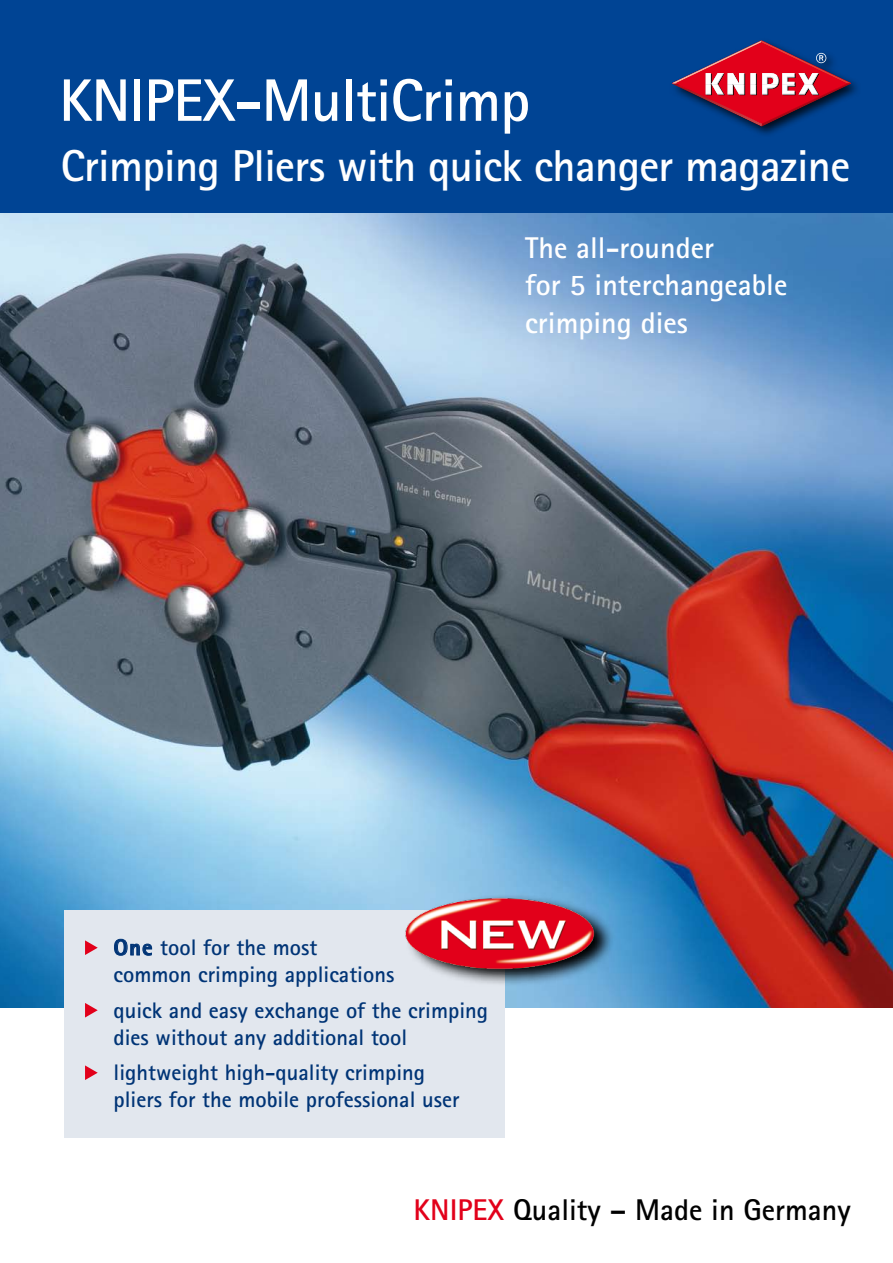
<style>
.page{position:relative;width:893px;height:1263px;background:#fff}
.page>*{position:absolute;margin:0;border:0;box-sizing:border-box;transform-origin:0 0}
.t1{font:700 60px "Rotis Sans Serif";letter-spacing:-.015em;color:#fff}
.t2{font:700 44.7px "Rotis Sans Serif";letter-spacing:-.015em;color:#fff}
.t3{font:700 30px/37.5px "Rotis Sans Serif";color:#fff}
.t4{font:700 30px "Rotis Sans Serif";color:#000}
.t5{font:700 22.5px/27px "Rotis Sans Serif";color:#003476}
.s1{font-weight:800}
.s2{color:#e2001a}
</style>
<div class="page">
<img style="left:0;top:213px;width:893px;height:795px">
<div style="left:0;top:0;width:893px;height:213px;background:#004494"></div>
<svg style="left:672px;top:41px;width:179px;height:86px"></svg>
<div style="left:64px;top:910px;width:440px;height:227px;background:#e2e7ee"></div>
<img style="left:382px;top:875px;width:244px;height:112px">
<svg style="left:85px;top:940px;width:13px;height:15px"></svg>
<svg style="left:114px;top:939px;width:38px;height:17px"></svg>
<svg style="left:85px;top:1003px;width:13px;height:14px"></svg>
<svg style="left:85px;top:1065px;width:13px;height:15px"></svg>
<p class="t1" style="left:59px;top:63px;width:473px">KNIPEX-MultiCrimp</p>
<p class="t2" style="left:61px;top:137px;width:791px">Crimping Pliers with quick changer magazine</p>
<p class="t3" style="left:525px;top:228px;width:264px">The all-rounder<br>for 5 interchangeable crimping dies</p>
<p class="t5" style="left:114px;top:933px;width:282px"><span class="s1">One</span> tool for the most common crimping applications</p>
<p class="t5" style="left:114px;top:996px;width:376px">quick and easy exchange of the crimping dies without any additional tool</p>
<p class="t5" style="left:114px;top:1058px;width:348px">lightweight high-quality crimping pliers for the mobile professional user</p>
<p class="t4" style="left:414px;top:1191px;width:439px"><span class="s2">KNIPEX</span> Quality – Made in Germany</p>
</div>
